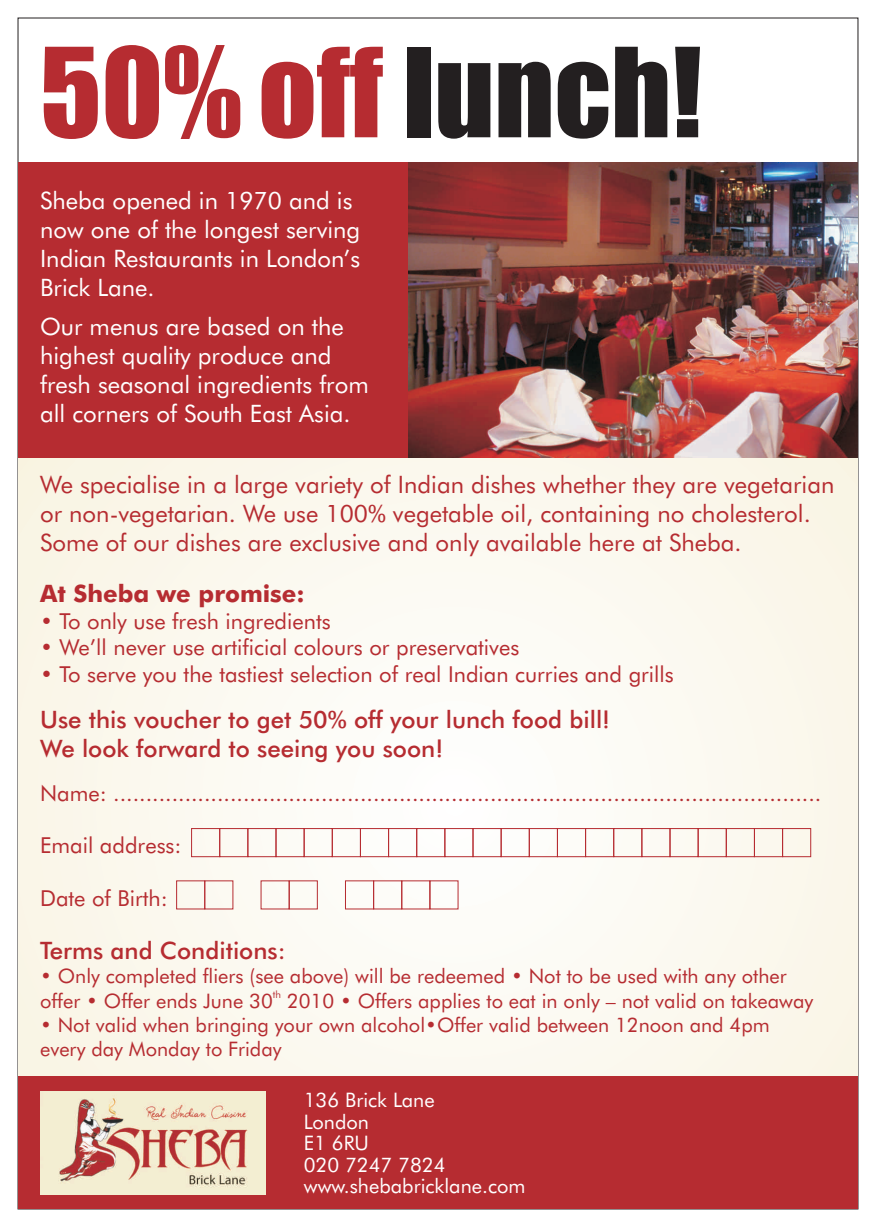
<style>
.page{position:relative;width:876px;height:1227px;background:#fff}
.page>*{position:absolute;margin:0;border:0;box-sizing:border-box;transform-origin:0 0}
.t1{font:114.4px "Impact";color:#b62c31}
.t2{font:24px/28.8px "Futura BT";color:#fff}
.t3{font:24px/28.8px "Futura BT";color:#b62c31}
.t4{font:500 24px/28.8px "Futura BT";color:#b62c31}
.t5{font:500 24px "Futura BT";color:#b62c31}
.t6{font:22px "Futura BT";color:#b62c31}
.t7{font:20px/24px "Futura BT";color:#b62c31}
.t8{font:20px/21.6px "Futura BT";color:#fff}
.t9{font:10px "Futura BT";color:#b62c31}
.s1{color:#231f20}
</style>
<div class="page">
<div style="left:18px;top:195px;width:839px;height:1014px;background:#fbf9ef"></div>
<div style="left:18px;top:162px;width:839px;height:295px;background:#b62c31"></div>
<img style="left:408px;top:162px;width:449px;height:295px">
<div style="left:191px;top:828px;width:29px;height:29px;border:1px solid #b62c31"></div>
<div style="left:219px;top:828px;width:29px;height:29px;border:1px solid #b62c31"></div>
<div style="left:247px;top:828px;width:29px;height:29px;border:1px solid #b62c31"></div>
<div style="left:275px;top:828px;width:29px;height:29px;border:1px solid #b62c31"></div>
<div style="left:303px;top:828px;width:29px;height:29px;border:1px solid #b62c31"></div>
<div style="left:331px;top:828px;width:30px;height:29px;border:1px solid #b62c31"></div>
<div style="left:360px;top:828px;width:29px;height:29px;border:1px solid #b62c31"></div>
<div style="left:388px;top:828px;width:29px;height:29px;border:1px solid #b62c31"></div>
<div style="left:416px;top:828px;width:29px;height:29px;border:1px solid #b62c31"></div>
<div style="left:444px;top:828px;width:29px;height:29px;border:1px solid #b62c31"></div>
<div style="left:472px;top:828px;width:29px;height:29px;border:1px solid #b62c31"></div>
<div style="left:500px;top:828px;width:29px;height:29px;border:1px solid #b62c31"></div>
<div style="left:528px;top:828px;width:29px;height:29px;border:1px solid #b62c31"></div>
<div style="left:556px;top:828px;width:29px;height:29px;border:1px solid #b62c31"></div>
<div style="left:584px;top:828px;width:30px;height:29px;border:1px solid #b62c31"></div>
<div style="left:613px;top:828px;width:29px;height:29px;border:1px solid #b62c31"></div>
<div style="left:641px;top:828px;width:29px;height:29px;border:1px solid #b62c31"></div>
<div style="left:669px;top:828px;width:29px;height:29px;border:1px solid #b62c31"></div>
<div style="left:697px;top:828px;width:29px;height:29px;border:1px solid #b62c31"></div>
<div style="left:725px;top:828px;width:29px;height:29px;border:1px solid #b62c31"></div>
<div style="left:753px;top:828px;width:29px;height:29px;border:1px solid #b62c31"></div>
<div style="left:781px;top:828px;width:29px;height:29px;border:1px solid #b62c31"></div>
<div style="left:204px;top:880px;width:29px;height:29px;border:1px solid #b62c31"></div>
<div style="left:288px;top:880px;width:30px;height:29px;border:1px solid #b62c31"></div>
<div style="left:373px;top:880px;width:29px;height:29px;border:1px solid #b62c31"></div>
<div style="left:401px;top:880px;width:29px;height:29px;border:1px solid #b62c31"></div>
<div style="left:429px;top:880px;width:29px;height:29px;border:1px solid #b62c31"></div>
<div style="left:18px;top:1076px;width:839px;height:133px;background:#b62c31"></div>
<img style="left:40px;top:1091px;width:226px;height:103px">
<h1 class="t1" style="left:40px;top:47px;width:663px">50% off <span class="s1">lunch!</span></h1>
<p class="t2" style="left:40px;top:189px;width:321px">Sheba opened in 1970 and is now one of the longest serving<br>Indian Restaurants in London’s<br>Brick Lane.</p>
<p class="t2" style="left:40px;top:315px;width:330px">Our menus are based on the highest quality produce and fresh seasonal ingredients from all corners of South East Asia.</p>
<p class="t3" style="left:40px;top:473px;width:795px">We specialise in a large variety of Indian dishes whether they are vegetarian or non-vegetarian. We use 100% vegetable oil, containing no cholesterol.<br>Some of our dishes are exclusive and only available here at Sheba.</p>
<p class="t5" style="left:40px;top:583px;width:266px">At Sheba we promise:</p>
<p class="t6" style="left:40px;top:612px;width:292px">• To only use fresh ingredients</p>
<p class="t6" style="left:40px;top:638px;width:480px">• We’ll never use artificial colours or preservatives</p>
<p class="t6" style="left:40px;top:665px;width:635px">• To serve you the tastiest selection of real Indian curries and grills</p>
<p class="t4" style="left:40px;top:707px;width:571px">Use this voucher to get 50% off your lunch food bill!<br>We look forward to seeing you soon!</p>
<p class="t6" style="left:40px;top:784px;width:782px">Name: .............................................................................................................</p>
<p class="t6" style="left:40px;top:836px;width:143px">Email address:</p>
<p class="t6" style="left:40px;top:889px;width:129px">Date of Birth:</p>
<p class="t4" style="left:40px;top:938px;width:247px">Terms and Conditions:</p>
<p class="t7" style="left:40px;top:966px;width:748px">• Only completed fliers (see above) will be redeemed • Not to be used with any other</p>
<p class="t9" style="left:273px;top:990px;width:10px">th</p>
<p class="t7" style="left:40px;top:990px;width:774px">offer • Offer ends June 30 2010 • Offers applies to eat in only – not valid on takeaway</p>
<p class="t7" style="left:40px;top:1014px;width:731px">• Not valid when bringing your own alcohol•Offer valid between 12noon and 4pm every day Monday to Friday</p>
<p class="t8" style="left:303px;top:1091px;width:223px">136 Brick Lane<br>London<br>E1 6RU<br>020 7247 7824 www.shebabricklane.com</p>
</div>
